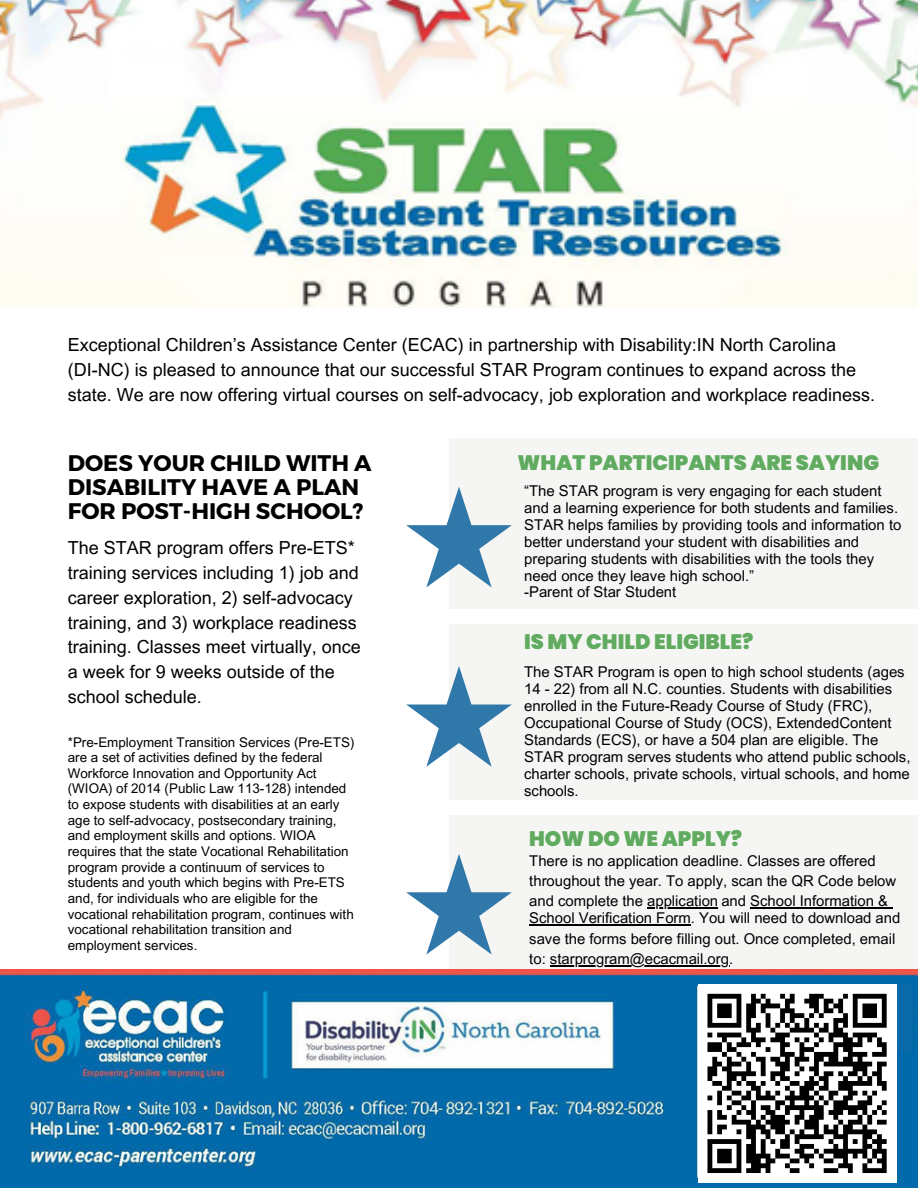
<style>
.page{position:relative;width:918px;height:1188px;background:#fff}
.page>*{position:absolute;margin:0;border:0;box-sizing:border-box;transform-origin:0 0}
.t1{font:700 22.5px/23.7px "Montserrat";color:#000}
.t2{font:900 21px "Poppins";color:#60ab5f}
.t3{font:18px/24.8px "Arial MT Pro";color:#000}
.t4{font:14.85px/16.8px "Arial MT Pro";color:#000}
.t5{font:13.35px/15.6px "Arial MT Pro";color:#000}
</style>
<div class="page">
<img style="left:0;top:0;width:918px;height:308px">
<div style="left:449px;top:438px;width:469px;height:171px;background:#f5f6f3"></div>
<div style="left:449px;top:625px;width:469px;height:175px;background:#f5f6f3"></div>
<div style="left:449px;top:816px;width:469px;height:160px;background:#f5f6f3"></div>
<svg style="left:406px;top:487px;width:106px;height:100px"></svg>
<svg style="left:406px;top:666px;width:106px;height:101px"></svg>
<svg style="left:406px;top:854px;width:106px;height:101px"></svg>
<img style="left:0;top:969px;width:918px;height:219px">
<div style="left:698px;top:984px;width:198px;height:199px;background:#fff"></div>
<svg style="left:707px;top:993px;width:180px;height:180px"></svg>
<div style="left:897px;top:984px;width:14px;height:68px;background:#0969a9"></div>
<hr style="left:647px;top:907px;width:71px;height:2px;background:#000">
<hr style="left:750px;top:907px;width:138px;height:1px;background:#000">
<hr style="left:529px;top:924px;width:162px;height:2px;background:#000">
<hr style="left:550px;top:965px;width:179px;height:1px;background:#000">
<p class="t3" style="left:68px;top:335px;width:770px">Exceptional Children’s Assistance Center (ECAC) in partnership with Disability:IN North Carolina</p>
<p class="t3" style="left:68px;top:360px;width:809px">(DI-NC) is pleased to announce that our successful STAR Program continues to expand across the state. We are now offering virtual courses on self-advocacy, job exploration and workplace readiness.</p>
<p class="t1" style="left:68px;top:451px;width:305px">DOES YOUR CHILD WITH A<br>DISABILITY HAVE A PLAN<br>FOR POST-HIGH SCHOOL?</p>
<p class="t2" style="left:518px;top:448px;width:363px">WHAT PARTICIPANTS ARE SAYING</p>
<p class="t4" style="left:524px;top:484px;width:379px">“The STAR program is very engaging for each student and a learning experience for both students and families.<br>STAR helps families by providing tools and information to better understand your student with disabilities and preparing students with disabilities with the tools they need once they leave high school.”</p>
<p class="t4" style="left:524px;top:586px;width:154px">-Parent of Star Student</p>
<p class="t2" style="left:524px;top:627px;width:231px">IS MY CHILD ELIGIBLE?</p>
<p class="t4" style="left:524px;top:666px;width:388px">The STAR Program is open to high school students (ages 14 - 22) from all N.C. counties. Students with disabilities enrolled in the Future-Ready Course of Study (FRC), Occupational Course of Study (OCS), ExtendedContent Standards (ECS), or have a 504 plan are eligible. The STAR program serves students who attend public schools, charter schools, private schools, virtual schools, and home schools.</p>
<p class="t2" style="left:529px;top:824px;width:215px">HOW DO WE APPLY?</p>
<p class="t3" style="left:68px;top:538px;width:295px">The STAR program offers Pre-ETS* training services including 1) job and career exploration, 2) self-advocacy training, and 3) workplace readiness training. Classes meet virtually, once a week for 9 weeks outside of the school schedule.</p>
<p class="t5" style="left:68px;top:736px;width:288px">*Pre-Employment Transition Services (Pre-ETS) are a set of activities defined by the federal Workforce Innovation and Opportunity Act (WIOA) of 2014 (Public Law 113-128) intended to expose students with disabilities at an early age to self-advocacy, postsecondary training, and employment skills and options. WIOA requires that the state Vocational Rehabilitation program provide a continuum of services to students and youth which begins with Pre-ETS and, for individuals who are eligible for the vocational rehabilitation program, continues with vocational rehabilitation transition and employment services.</p>
<p class="t4" style="left:529px;top:852px;width:368px;line-height:20.2px">There is no application deadline. Classes are offered throughout the year. To apply, scan the QR Code below and complete the application and School Information &amp;</p>
<p class="t4" style="left:529px;top:910px;width:373px;line-height:20.2px">School Verification Form. You will need to download and save the forms before filling out. Once completed, email</p>
<p class="t4" style="left:529px;top:952px;width:205px">to: starprogram@ecacmail.org.</p>
</div>
